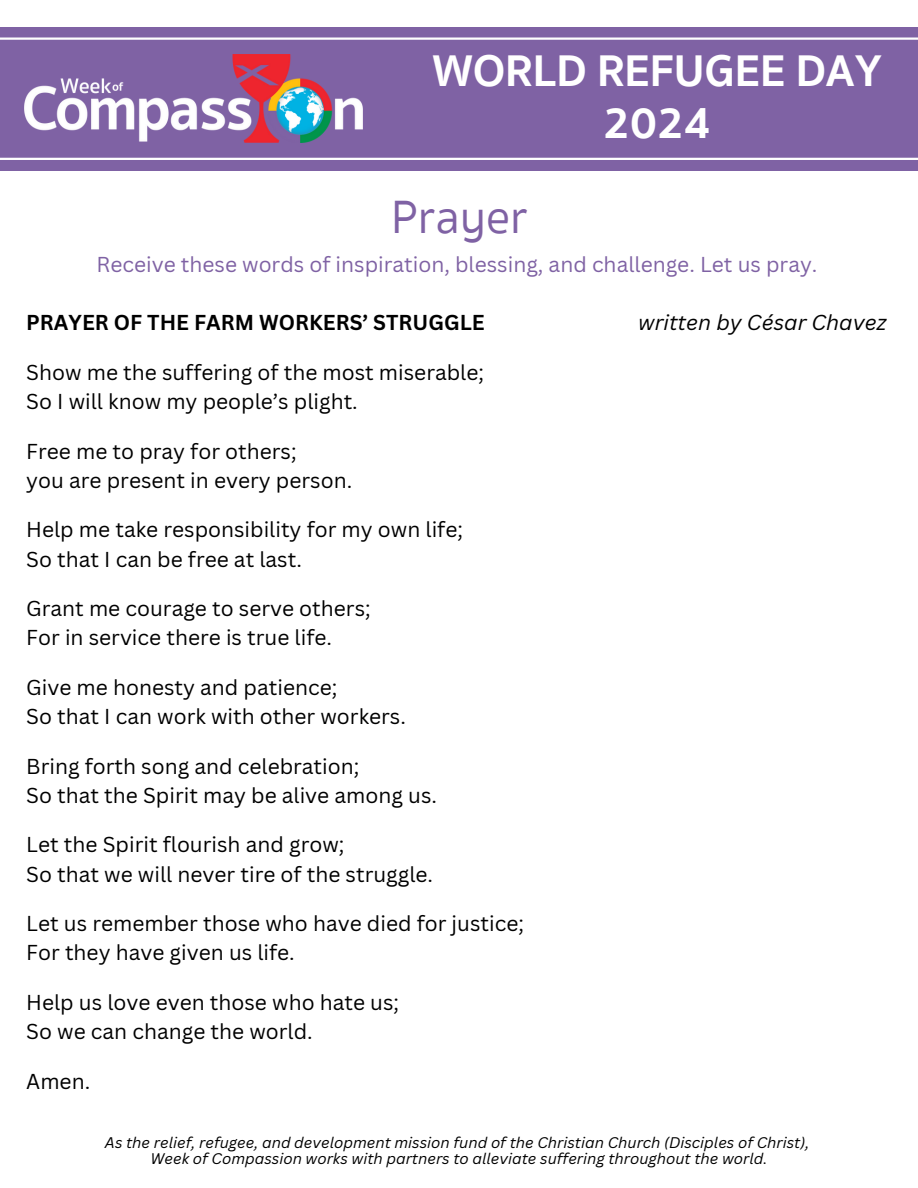
<style>
.page{position:relative;width:918px;height:1188px;background:#fff}
.page>*{position:absolute;margin:0;border:0;box-sizing:border-box;transform-origin:0 0}
.t1{font:48px "Sukhumvit Set Text";color:#7f62a4}
.t2{font:700 45.6px/51.8px "Sukhumvit Set";color:#fff;text-align:center}
.t3{font:21px/29.2px "Canva Sans";color:#000}
.t4{font:21px "Canva Sans";color:#7f62a4}
.t5{font:700 21px "Canva Sans";color:#000}
.t6{font:italic 21px "Canva Sans";color:#000}
.t7{font:italic 15px "Canva Sans";color:#000}
</style>
<div class="page">
<div style="left:0;top:27px;width:918px;height:143px;background:#7f62a4"></div>
<img style="left:25px;top:55px;width:337px;height:88px">
<hr style="left:0;top:158px;width:918px;height:2px;background:#fff">
<hr style="left:0;top:37px;width:918px;height:3px;background:#fff">
<h1 class="t2" style="left:432px;top:46px;width:451px">WORLD REFUGEE DAY<br>2024</h1>
<p class="t1" style="left:391px;top:180px;width:138px">Prayer</p>
<h3 class="t4" style="left:96px;top:250px;width:723px">Receive these words of inspiration, blessing, and challenge. Let us pray.</h3>
<h3 class="t5" style="left:26px;top:308px;width:460px">PRAYER OF THE FARM WORKERS’ STRUGGLE</h3>
<h3 class="t6" style="left:638px;top:308px;width:250px">written by César Chavez</h3>
<h3 class="t3" style="left:26px;top:357px;width:459px">Show me the suffering of the most miserable;<br>So I will know my people’s plight.</h3>
<h3 class="t3" style="left:26px;top:436px;width:327px">Free me to pray for others;<br>you are present in every person.</h3>
<h3 class="t3" style="left:26px;top:515px;width:438px">Help me take responsibility for my own life;<br>So that I can be free at last.</h3>
<h3 class="t3" style="left:26px;top:593px;width:346px">Grant me courage to serve others;<br>For in service there is true life.</h3>
<h3 class="t3" style="left:26px;top:672px;width:381px">Give me honesty and patience;<br>So that I can work with other workers.</h3>
<h3 class="t3" style="left:26px;top:751px;width:412px">Bring forth song and celebration;<br>So that the Spirit may be alive among us.</h3>
<h3 class="t3" style="left:26px;top:830px;width:408px">Let the Spirit flourish and grow;<br>So that we will never tire of the struggle.</h3>
<h3 class="t3" style="left:26px;top:908px;width:499px">Let us remember those who have died for justice;<br>For they have given us life.</h3>
<h3 class="t3" style="left:26px;top:987px;width:374px">Help us love even those who hate us;<br>So we can change the world.</h3>
<p class="t3" style="left:26px;top:1066px;width:65px">Amen.</p>
<h2 class="t7" style="left:105px;top:1132px;width:706px">As the relief, refugee, and development mission fund of the Christian Church (Disciples of Christ),</h2>
<h3 class="t7" style="left:151px;top:1148px;width:618px">Week of Compassion works with partners to alleviate suffering throughout the world.</h3>
</div>
